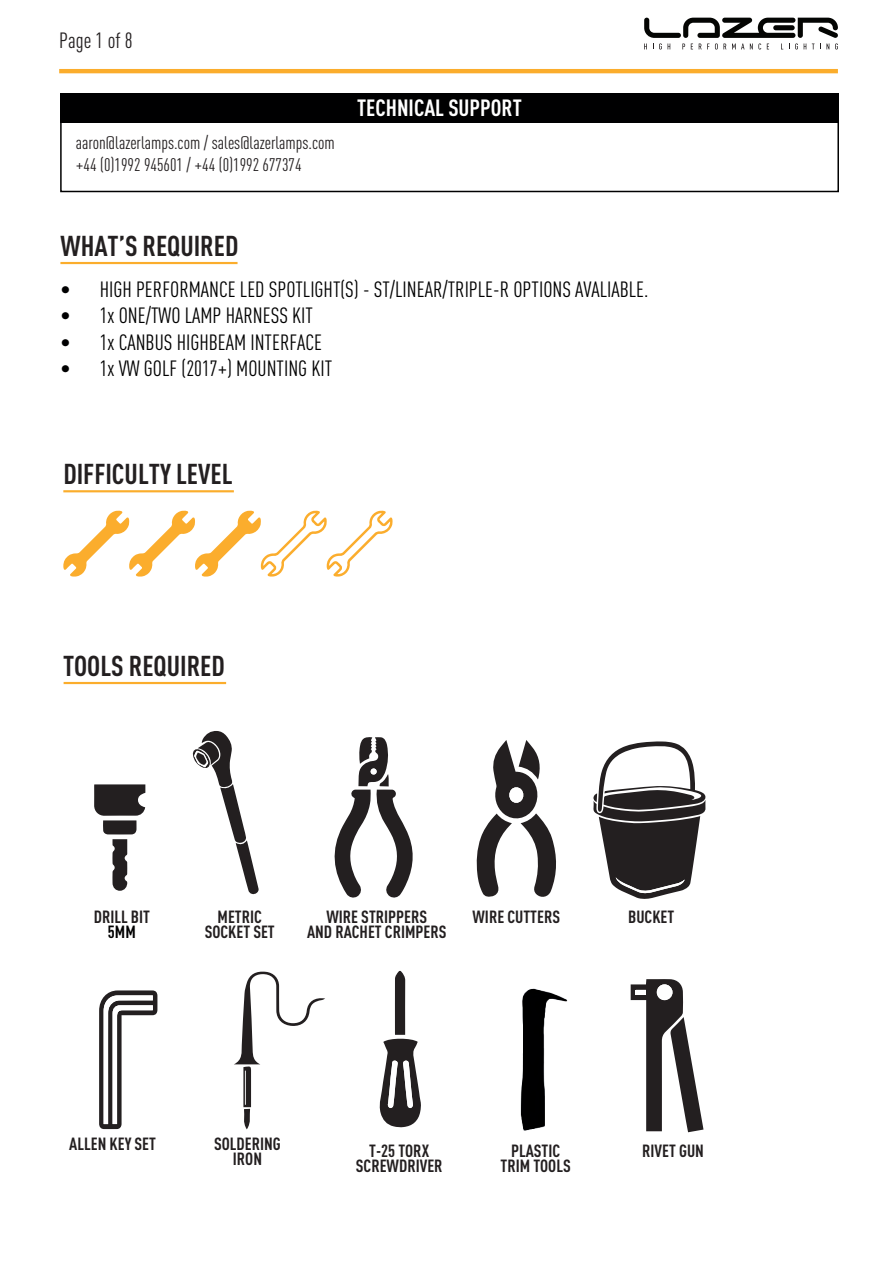
<style>
.page{position:relative;width:893px;height:1263px;background:#fff}
.page>*{position:absolute;margin:0;border:0;box-sizing:border-box;transform-origin:0 0}
.t1{font:700 condensed 28.35px "DINOT";color:#231f20}
.t2{font:700 condensed 23.25px "DINOT";color:#fff}
.t3{font:condensed 21.75px "DINOT";color:#000001}
.t4{font:condensed 21.75px "DINOT";color:#231f20}
.t5{font:condensed 18px/21.6px "DINOT";color:#231f20}
.t6{font:700 condensed 17.4px/15.3px "DINOT";color:#231f20;text-align:center}
.t7{font:700 condensed 17.4px "DINOT";color:#000001}
</style>
<div class="page">
<svg style="left:644px;top:18px;width:194px;height:32px"></svg>
<hr style="left:59px;top:69px;width:779px;height:4px;background:#fbad2c">
<hr style="left:60px;top:262px;width:178px;height:2px;background:#fbad2c">
<svg style="left:63px;top:511px;width:330px;height:65px"></svg>
<hr style="left:63px;top:490px;width:171px;height:2px;background:#fbad2c">
<hr style="left:64px;top:682px;width:162px;height:2px;background:#fbad2c">
<svg style="left:234px;top:972px;width:91px;height:157px"></svg>
<div style="left:60px;top:94px;width:779px;height:29px;background:#000001"></div>
<div style="left:60px;top:94px;width:779px;height:98px;border:2px solid #000001"></div>
<svg style="left:631px;top:979px;width:72px;height:153px"></svg>
<div style="left:657px;top:984px;width:15px;height:16px;background:#fff;border-radius:50%"></div>
<div style="left:636px;top:990px;width:10px;height:5px;background:#fff"></div>
<svg style="left:94px;top:784px;width:51px;height:107px"></svg>
<svg style="left:477px;top:740px;width:79px;height:157px"></svg>
<svg style="left:593px;top:741px;width:113px;height:158px"></svg>
<svg style="left:335px;top:737px;width:78px;height:160px"></svg>
<svg style="left:193px;top:731px;width:66px;height:163px"></svg>
<svg style="left:380px;top:971px;width:41px;height:156px"></svg>
<img style="left:520px;top:988px;width:48px;height:143px">
<svg style="left:99px;top:990px;width:58px;height:139px"></svg>
<p class="t4" style="left:59px;top:28px;width:75px">Page 1 of 8</p>
<p class="t5" style="left:76px;top:132px;width:260px">aaron@lazerlamps.com / sales@lazerlamps.com +44 (0)1992 945601 / +44 (0)1992 677374</p>
<p class="t2" style="left:357px;top:94px;width:166px">TECHNICAL SUPPORT</p>
<h1 class="t1" style="left:60px;top:228px;width:180px">WHAT’S REQUIRED</h1>
<p class="t3" style="left:60px;top:277px;width:590px">• HIGH PERFORMANCE LED SPOTLIGHT(S) - ST/LINEAR/TRIPLE-R OPTIONS AVALIABLE.</p>
<p class="t3" style="left:60px;top:303px;width:254px">• 1x ONE/TWO LAMP HARNESS KIT</p>
<p class="t3" style="left:60px;top:329px;width:263px">• 1x CANBUS HIGHBEAM INTERFACE</p>
<p class="t3" style="left:60px;top:355px;width:273px">• 1x VW GOLF (2017+) MOUNTING KIT</p>
<h1 class="t1" style="left:63px;top:456px;width:171px">DIFFICULTY LEVEL</h1>
<h1 class="t1" style="left:63px;top:648px;width:163px">TOOLS REQUIRED</h1>
<p class="t6" style="left:94px;top:909px;width:58px">DRILL BIT</p>
<p class="t7" style="left:108px;top:921px;width:29px">5MM</p>
<p class="t6" style="left:218px;top:909px;width:46px">METRIC</p>
<p class="t6" style="left:472px;top:909px;width:89px">WIRE CUTTERS</p>
<p class="t6" style="left:628px;top:909px;width:48px">BUCKET</p>
<p class="t6" style="left:205px;top:924px;width:72px">SOCKET SET</p>
<p class="t6" style="left:307px;top:909px;width:141px">WIRE STRIPPERS<br>AND RACHET CRIMPERS</p>
<p class="t6" style="left:69px;top:1136px;width:88px">ALLEN KEY SET</p>
<p class="t6" style="left:214px;top:1136px;width:68px">SOLDERING<br>IRON</p>
<p class="t6" style="left:356px;top:1142px;width:88px">T-25 TORX<br>SCREWDRIVER</p>
<p class="t6" style="left:501px;top:1142px;width:72px">PLASTIC<br>TRIM TOOLS</p>
<p class="t6" style="left:642px;top:1142px;width:63px">RIVET GUN</p>
</div>
